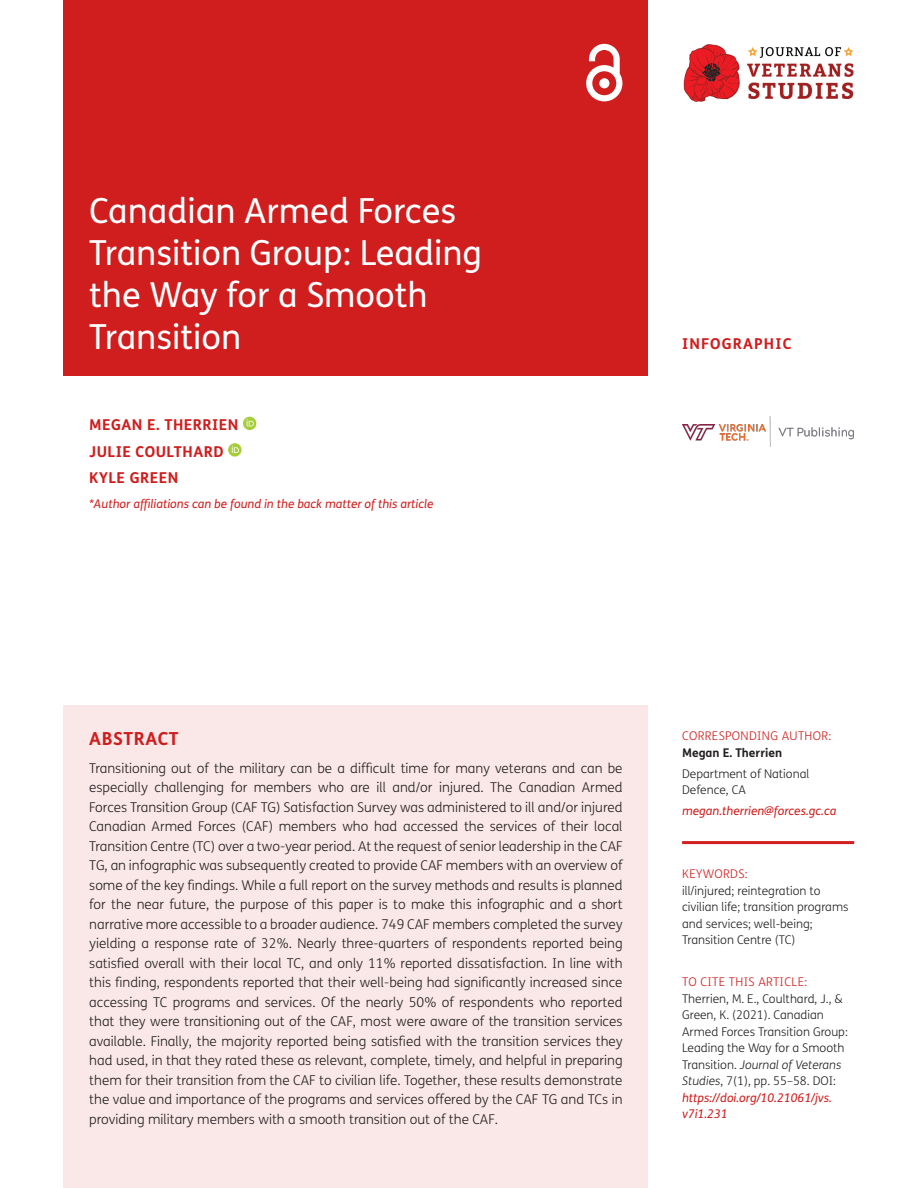
<style>
.page{position:relative;width:918px;height:1188px;background:#fff}
.page>*{position:absolute;margin:0;border:0;box-sizing:border-box;transform-origin:0 0}
.Article_Title{font:34.5px/42px "FS Me";color:#fff}
.Abstract_Heading{font:700 18px "FS Me";letter-spacing:.03em;color:#d01d1d}
.Cover_Authors{font:700 15px "FS Me";letter-spacing:.03em;color:#d01d1d}
.Article_Type{font:700 15px "FS Me";letter-spacing:.075em;color:#d01d1d}
.Abstract_Copy{font:300 13.5px/19.5px "FS Me";color:#231f20;text-align:justify}
.Meta{font:300 12px/16.5px "FS Me";color:#231f20}
.Meta-2{font:italic 12px "FS Me";color:#d01d1d}
.Meta_Titles{font:300 12px "FS Me";letter-spacing:.03em;color:#d01d1d}
.Meta-3{font:700 12px "FS Me";color:#231f20}
.Meta_Titles_-_Rule_A{font:300 12px "FS Me";letter-spacing:.03em;color:#d01d1d}
.s1{font-style:italic}
.s2{font-weight:400;font-style:italic;color:#d01d1d}
</style>
<div class="page">
<div style="left:64px;top:0;width:584px;height:376px;background:#d01d1d"></div>
<svg style="left:586px;top:44px;width:36px;height:57px"></svg>
<img style="left:683px;top:44px;width:171px;height:58px">
<img style="left:682px;top:417px;width:172px;height:29px">
<div style="left:64px;top:706px;width:584px;height:482px;background:#fae8e8"></div>
<hr style="left:682px;top:841px;width:172px;height:3px;background:#d01d1d">
<svg style="left:243px;top:417px;width:13px;height:13px"></svg>
<svg style="left:247px;top:419px;width:7px;height:7px"></svg>
<svg style="left:228px;top:443px;width:14px;height:14px"></svg>
<svg style="left:232px;top:446px;width:7px;height:7px"></svg>
<p class="Article_Title" style="left:89px;top:190px;width:394px">Canadian Armed Forces<br>Transition Group: Leading the Way for a Smooth<br>Transition</p>
<p class="Cover_Authors" style="left:89px;top:415px;width:150px">MEGAN E. THERRIEN</p>
<p class="Cover_Authors" style="left:89px;top:442px;width:136px">JULIE COULTHARD</p>
<p class="Cover_Authors" style="left:89px;top:468px;width:91px">KYLE GREEN</p>
<p class="Meta-2" style="left:89px;top:497px;width:346px">*Author affiliations can be found in the back matter of this article</p>
<p class="Article_Type" style="left:682px;top:334px;width:111px">INFOGRAPHIC</p>
<p class="Abstract_Heading" style="left:89px;top:727px;width:91px">ABSTRACT</p>
<p class="Abstract_Copy" style="left:89px;top:759px;width:535px">Transitioning out of the military can be a difficult time for many veterans and can be especially challenging for members who are ill and/or injured. The Canadian Armed Forces Transition Group (CAF TG) Satisfaction Survey was administered to ill and/or injured Canadian Armed Forces (CAF) members who had accessed the services of their local Transition Centre (TC) over a two-year period. At the request of senior leadership in the CAF TG, an infographic was subsequently created to provide CAF members with an overview of some of the key findings. While a full report on the survey methods and results is planned for the near future, the purpose of this paper is to make this infographic and a short narrative more accessible to a broader audience. 749 CAF members completed the survey yielding a response rate of 32%. Nearly three-quarters of respondents reported being satisfied overall with their local TC, and only 11% reported dissatisfaction. In line with this finding, respondents reported that their well-being had significantly increased since accessing TC programs and services. Of the nearly 50% of respondents who reported that they were transitioning out of the CAF, most were aware of the transition services available. Finally, the majority reported being satisfied with the transition services they had used, in that they rated these as relevant, complete, timely, and helpful in preparing them for their transition from the CAF to civilian life. Together, these results demonstrate the value and importance of the programs and services offered by the CAF TG and TCs in providing military members with a smooth transition out of the CAF.</p>
<p class="Meta_Titles" style="left:682px;top:729px;width:151px">CORRESPONDING AUTHOR:</p>
<p class="Meta-3" style="left:682px;top:745px;width:102px">Megan E. Therrien</p>
<p class="Meta" style="left:682px;top:765px;width:129px">Department of National<br>Defence, CA</p>
<p class="Meta-2" style="left:682px;top:804px;width:156px">megan.therrien@forces.gc.ca</p>
<p class="Meta_Titles_-_Rule_A" style="left:682px;top:867px;width:67px">KEYWORDS:</p>
<p class="Meta" style="left:682px;top:882px;width:168px">ill/injured; reintegration to civilian life; transition programs and services; well-being;<br>Transition Centre (TC)</p>
<p class="Meta_Titles" style="left:682px;top:975px;width:127px">TO CITE THIS ARTICLE:</p>
<p class="Meta" style="left:682px;top:990px;width:167px">Therrien, M. E., Coulthard, J., &amp;<br>Green, K. (2021). Canadian<br>Armed Forces Transition Group:<br>Leading the Way for a Smooth<br>Transition. <span class="s1">Journal of Veterans<br>Studies</span>, 7(1), pp. 55–58. DOI: <span class="s2">https://doi.org/10.21061/jvs. v7i1.231</span></p>
</div>
